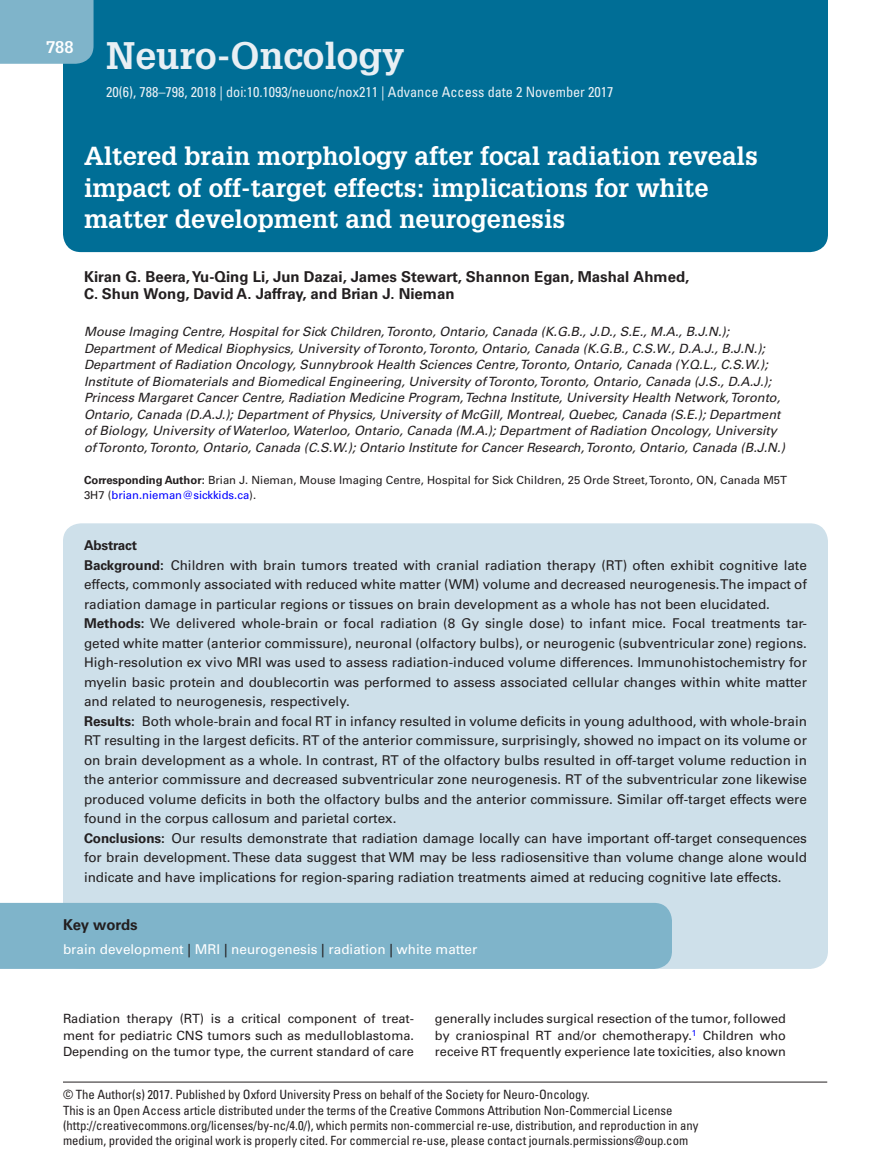
<style>
.page{position:relative;width:891px;height:1175px;background:#fff}
.page>*{position:absolute;margin:0;border:0;box-sizing:border-box;transform-origin:0 0}
.t1{font:700 37.5px "Glypha LT Std";color:#e8eff4}
.t2{font:700 25.5px/31.5px "Glypha LT Std";color:#fff}
.t3{font:700 16.5px "Glypha LT Std";color:#fff}
.t4{font:700 15px/16.5px "Univers LT Std";color:#231f20}
.t5{font:condensed 14.25px "Univers LT Std";color:#e8eff4}
.t6{font:13.5px/19.5px "Univers LT Std";color:#231f20}
.t7{font:13.5px "Univers LT Std";color:#fff}
.t8{font:italic 12.75px/16.5px "Univers LT Std";color:#231f20}
.t9{font:condensed 12.75px/15.3px "Univers LT Std";color:#231f20}
.t10{font:12.75px/16.5px "Univers LT Std";color:#231f20;text-align:justify}
.t11{font:11.25px/15px "Univers LT Std";color:#231f20}
.s1{font-weight:700}
.s2{color:#00f}
.s3{color:#231f20}
</style>
<div class="page">
<hr style="left:63px;top:1081px;width:764px;height:1px;background:#231f20">
<div style="left:63px;top:0;width:765px;height:252px;background:#006e96"></div>
<div style="left:63px;top:523px;width:765px;height:446px;background:#cee0ea;border-radius:18px"></div>
<div style="left:0;top:903px;width:672px;height:66px;background:#7fb4ca"></div>
<div style="left:0;top:0;width:94px;height:64px;background:#7fb4ca"></div>
<p class="t3" style="left:46px;top:37px;width:29px">788</p>
<h1 class="t1" style="left:106px;top:32px;width:299px">Neuro-Oncology</h1>
<p class="t5" style="left:106px;top:83px;width:509px">20(6), 788–798, 2018 | doi:10.1093/neuonc/nox211 | Advance Access date 2 November 2017</p>
<h2 class="t2" style="left:84px;top:140px;width:675px">Altered brain morphology after focal radiation reveals impact of off-target effects: implications for white matter development and neurogenesis</h2>
<p class="t4" style="left:84px;top:269px;width:607px">Kiran G. Beera, Yu-Qing Li, Jun Dazai, James Stewart, Shannon Egan, Mashal Ahmed,<br>C. Shun Wong, David A. Jaffray, and Brian J. Nieman</p>
<p class="t8" style="left:84px;top:324px;width:702px">Mouse Imaging Centre, Hospital for Sick Children, Toronto, Ontario, Canada (K.G.B., J.D., S.E., M.A., B.J.N.); Department of Medical Biophysics, University of Toronto, Toronto, Ontario, Canada (K.G.B., C.S.W., D.A.J., B.J.N.); Department of Radiation Oncology, Sunnybrook Health Sciences Centre, Toronto, Ontario, Canada (Y.Q.L., C.S.W.); Institute of Biomaterials and Biomedical Engineering, University of Toronto, Toronto, Ontario, Canada (J.S., D.A.J.); Princess Margaret Cancer Centre, Radiation Medicine Program, Techna Institute, University Health Network, Toronto, Ontario, Canada (D.A.J.); Department of Physics, University of McGill, Montreal, Quebec, Canada (S.E.); Department of Biology, University of Waterloo, Waterloo, Ontario, Canada (M.A.); Department of Radiation Oncology, University of Toronto, Toronto, Ontario, Canada (C.S.W.); Ontario Institute for Cancer Research, Toronto, Ontario, Canada (B.J.N.)</p>
<p class="t11" style="left:84px;top:473px;width:705px"><span class="s1">Corresponding Author:</span> Brian J. Nieman, Mouse Imaging Centre, Hospital for Sick Children, 25 Orde Street, Toronto, ON, Canada M5T<br>3H7 (<span class="s2">brian.nieman@sickkids.ca</span>).</p>
<p class="t6" style="left:84px;top:536px;width:725px"><span class="s1">Abstract<br>Background:</span> Children with brain tumors treated with cranial radiation therapy (RT) often exhibit cognitive late effects, commonly associated with reduced white matter (WM) volume and decreased neurogenesis. The impact of radiation damage in particular regions or tissues on brain development as a whole has not been elucidated.<br><span class="s1">Methods:</span> We delivered whole-brain or focal radiation (8 Gy single dose) to infant mice. Focal treatments tar&shy;geted white matter (anterior commissure), neuronal (olfactory bulbs), or neurogenic (subventricular zone) regions.<br>High-resolution ex vivo MRI was used to assess radiation-induced volume differences. Immunohistochemistry for myelin basic protein and doublecortin was performed to assess associated cellular changes within white matter and related to neurogenesis, respectively.<br><span class="s1">Results:</span> Both whole-brain and focal RT in infancy resulted in volume deficits in young adulthood, with whole-brain RT resulting in the largest deficits. RT of the anterior commissure, surprisingly, showed no impact on its volume or on brain development as a whole. In contrast, RT of the olfactory bulbs resulted in off-target volume reduction in the anterior commissure and decreased subventricular zone neurogenesis. RT of the subventricular zone likewise produced volume deficits in both the olfactory bulbs and the anterior commissure. Similar off-target effects were found in the corpus callosum and parietal cortex.<br><span class="s1">Conclusions:</span> Our results demonstrate that radiation damage locally can have important off-target consequences for brain development. These data suggest that WM may be less radiosensitive than volume change alone would indicate and have implications for region-sparing radiation treatments aimed at reducing cognitive late effects.</p>
<p class="t4" style="left:63px;top:916px;width:76px">Key words</p>
<p class="t7" style="left:63px;top:941px;width:416px">brain development <span class="s3">|</span> MRI <span class="s3">|</span> neurogenesis <span class="s3">|</span> radiation <span class="s3">|</span> white matter</p>
<p class="t10" style="left:63px;top:1010px;width:353px">Radiation therapy (RT) is a critical component of treat&shy;ment for pediatric CNS tumors such as medulloblastoma.<br>Depending on the tumor type, the current standard of care</p>
<p class="t10" style="left:435px;top:1010px;width:352px">generally includes surgical resection of the tumor, followed by craniospinal RT and/or chemotherapy.<sup>1</sup> Children who receive RT frequently experience late toxicities, also known</p>
<p class="t9" style="left:63px;top:1086px;width:637px">© The Author(s) 2017. Published by Oxford University Press on behalf of the Society for Neuro-Oncology.<br>This is an Open Access article distributed under the terms of the Creative Commons Attribution Non-Commercial License (http://creativecommons.org/licenses/by-nc/4.0/), which permits non-commercial re-use, distribution, and reproduction in any medium, provided the original work is properly cited. For commercial re-use, please contact journals.permissions@oup.com</p>
</div>
